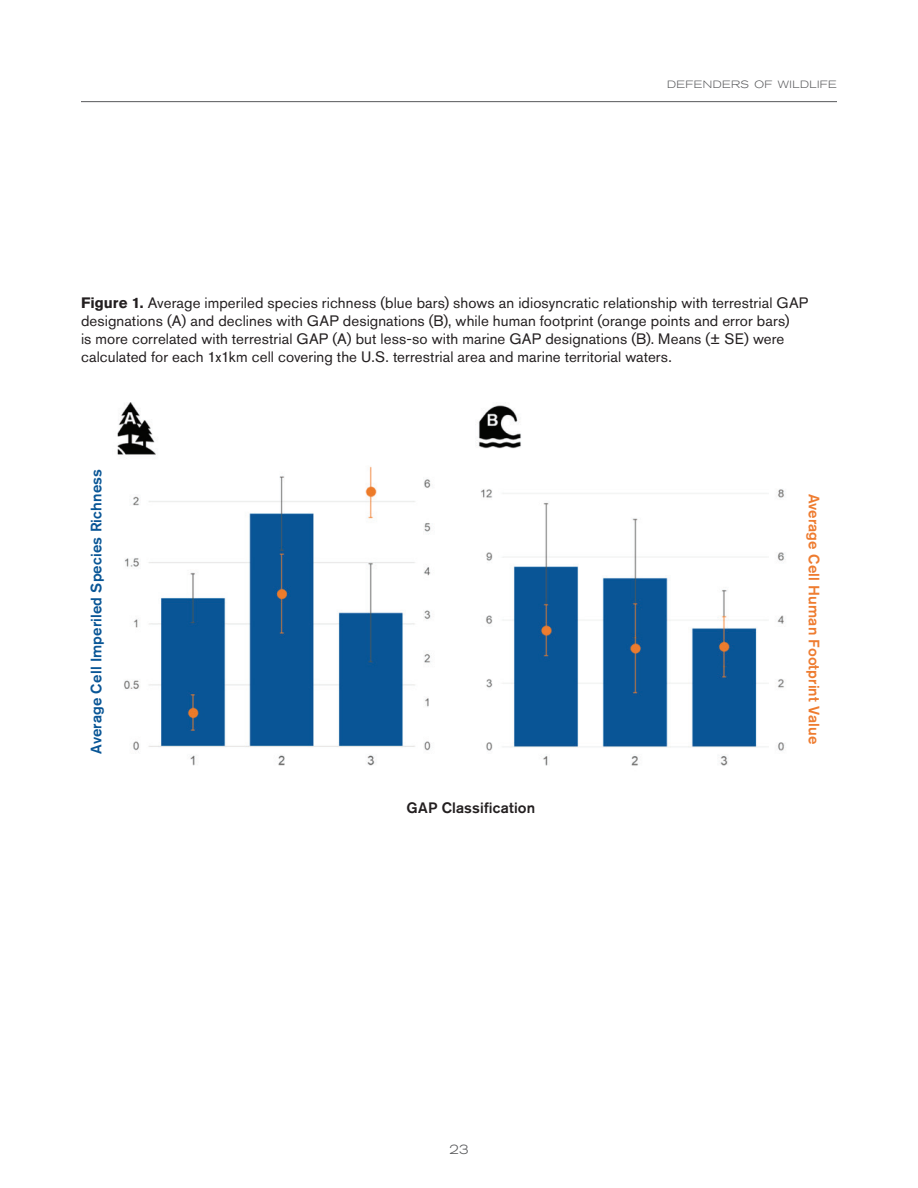
<style>
.page{position:relative;width:918px;height:1188px;background:#fff}
.page>*{position:absolute;margin:0;border:0;box-sizing:border-box;transform-origin:0 0}
.t1{font:15px/18px "Akzidenz Grotesk Std";letter-spacing:.01em;color:#231f20}
.t2{font:500 15px "Akzidenz Grotesk Std";letter-spacing:.01em;color:#095696}
.t3{font:500 15px "Akzidenz Grotesk Std";letter-spacing:.005em;color:#ee7c30}
.t4{font:500 15px "Akzidenz Grotesk Std";letter-spacing:.01em;color:#231f20}
.t5{font:300 expanded 13.5px "Akzidenz Grotesk Std";color:#57585a}
.t6{font:300 expanded 10.5px "Akzidenz Grotesk Std";letter-spacing:.04em;color:#57585a}
.s1{font-weight:700}
</style>
<div class="page">
<hr style="left:81px;top:101px;width:756px;height:1px;background:#57585a">
<img style="left:117px;top:402px;width:668px;height:364px">
<p class="t6" style="left:667px;top:78px;width:171px">DEFENDERS OF WILDLIFE</p>
<p class="t1" style="left:81px;top:294px;width:729px"><span class="s1">Figure 1.</span> Average imperiled species richness (blue bars) shows an idiosyncratic relationship with terrestrial GAP designations (A) and declines with GAP designations (B), while human footprint (orange points and error bars)<br>is more correlated with terrestrial GAP (A) but less-so with marine GAP designations (B). Means (± SE) were calculated for each 1x1km cell covering the U.S. terrestrial area and marine territorial waters.</p>
<p class="t2" style="left:87px;top:754px;width:286px;rotate:-90deg">Average Cell Imperiled Species Richness</p>
<p class="t4" style="left:407px;top:798px;width:130px">GAP Classification</p>
<p class="t5" style="left:449px;top:1141px;width:21px">23</p>
<p class="t3" style="left:823px;top:494px;width:252px;rotate:90deg">Average Cell Human Footprint Value</p>
</div>
